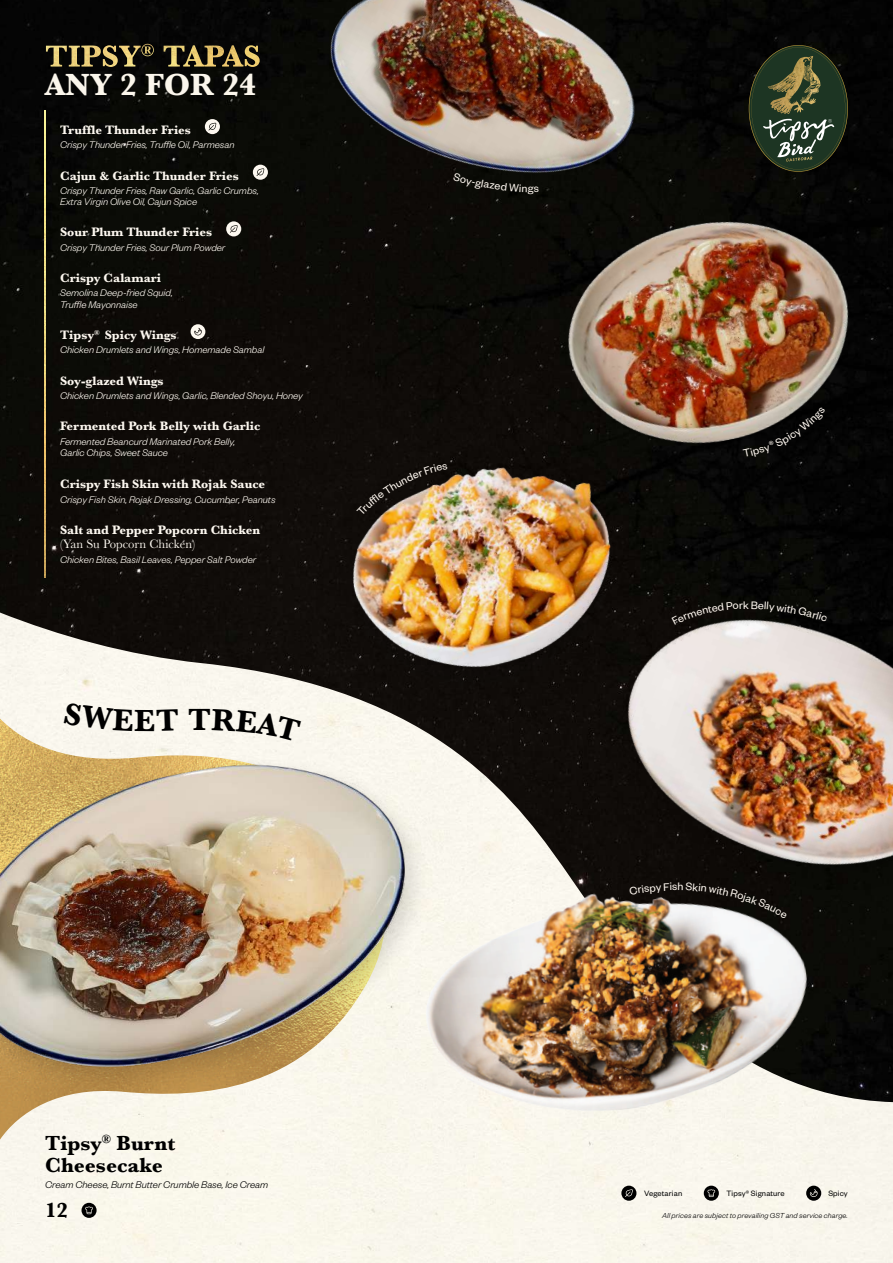
<style>
.page{position:relative;width:893px;height:1263px;background:#fff}
.page>*{position:absolute;margin:0;border:0;box-sizing:border-box;transform-origin:0 0}
.t1{font:700 31.8px "Baskerville";color:#fbf6ec}
.t2{font:700 31.8px "Baskerville";color:#000}
.t3{font:700 21.15px/22.4px "Baskerville";color:#000}
.t4{font:700 12.75px "Baskerville";color:#fdf8f0}
.t5{font:12.75px "Baskerville";color:#fdf8f0}
.t6{font:12px "Founders Grotesk";color:#fff8f0}
.t7{font:italic 300 10.65px/11.1px "Founders Grotesk";color:#fdf8f0}
.t8{font:italic 300 10.65px "Founders Grotesk";color:#000}
.t9{font:8.55px "Founders Grotesk";letter-spacing:.02em;color:#000}
.t10{font:italic 300 7.95px "Founders Grotesk";letter-spacing:.02em;color:#000}
</style>
<div class="page">
<img style="left:0;top:0;width:893px;height:1102px">
<img style="left:471px;top:85px;width:422px;height:482px">
<img style="left:103px;top:44px;width:157px;height:23px">
<img style="left:45px;top:110px;width:1px;height:468px">
<svg style="left:191px;top:324px;width:14px;height:15px"></svg>
<svg style="left:226px;top:221px;width:15px;height:15px"></svg>
<svg style="left:253px;top:165px;width:15px;height:15px"></svg>
<svg style="left:205px;top:119px;width:15px;height:15px"></svg>
<img style="left:254px;top:370px;width:454px;height:379px">
<img style="left:268px;top:0;width:426px;height:335px">
<img style="left:0;top:659px;width:452px;height:529px">
<svg style="left:82px;top:1203px;width:15px;height:15px"></svg>
<svg style="left:621px;top:1186px;width:15px;height:15px"></svg>
<svg style="left:806px;top:1186px;width:15px;height:15px"></svg>
<svg style="left:704px;top:1186px;width:15px;height:15px"></svg>
<img style="left:411px;top:866px;width:415px;height:274px">
<img style="left:580px;top:567px;width:313px;height:359px">
<svg style="left:749px;top:45px;width:99px;height:127px;background:#34402c"></svg>
<div style="left:64px;top:702px;width:69px;height:29px;background:#faf7ee"></div>
<svg style="left:157px;top:709px;width:22px;height:22px"></svg>
<div style="left:212px;top:708px;width:89px;height:34px;background:#f9f6ed"></div>
<img style="left:356px;top:464px;width:92px;height:52px">
<svg style="left:743px;top:407px;width:83px;height:50px;background:#2d2a26"></svg>
<div style="left:453px;top:173px;width:86px;height:22px;background:#0b0b07"></div>
<svg style="left:672px;top:602px;width:71px;height:23px;background:#1a1714"></svg>
<div style="left:751px;top:601px;width:76px;height:21px;background:#090906"></div>
<svg style="left:629px;top:883px;width:42px;height:11px"></svg>
<svg style="left:678px;top:883px;width:109px;height:35px"></svg>
<h1 class="t1" style="left:45px;top:63px;width:213px">ANY 2 FOR 24</h1>
<p class="t4" style="left:60px;top:121px;width:132px">Truffle Thunder Fries</p>
<p class="t7" style="left:60px;top:139px;width:176px">Crispy Thunder Fries, Truffle Oil, Parmesan</p>
<p class="t4" style="left:60px;top:166px;width:180px">Cajun &amp; Garlic Thunder Fries</p>
<p class="t7" style="left:60px;top:184px;width:200px">Crispy Thunder Fries, Raw Garlic, Garlic Crumbs,<br>Extra Virgin Olive Oil, Cajun Spice</p>
<p class="t4" style="left:60px;top:223px;width:154px">Sour Plum Thunder Fries</p>
<p class="t7" style="left:60px;top:241px;width:167px">Crispy Thunder Fries, Sour Plum Powder</p>
<p class="t4" style="left:60px;top:269px;width:103px">Crispy Calamari</p>
<p class="t7" style="left:60px;top:287px;width:114px">Semolina Deep-fried Squid,<br>Truffle Mayonnaise</p>
<p class="t4" style="left:60px;top:326px;width:118px">Tipsy<sup>®</sup> Spicy Wings</p>
<p class="t7" style="left:60px;top:344px;width:206px">Chicken Drumlets and Wings, Homemade Sambal</p>
<p class="t4" style="left:60px;top:371px;width:105px">Soy-glazed Wings</p>
<p class="t7" style="left:60px;top:389px;width:244px">Chicken Drumlets and Wings, Garlic, Blended Shoyu, Honey</p>
<p class="t4" style="left:60px;top:417px;width:202px">Fermented Pork Belly with Garlic</p>
<p class="t7" style="left:60px;top:435px;width:177px">Fermented Beancurd Marinated Pork Belly,<br>Garlic Chips, Sweet Sauce</p>
<p class="t4" style="left:60px;top:475px;width:207px">Crispy Fish Skin with Rojak Sauce</p>
<p class="t7" style="left:60px;top:493px;width:217px">Crispy Fish Skin, Rojak Dressing, Cucumber, Peanuts</p>
<p class="t4" style="left:60px;top:521px;width:201px">Salt and Pepper Popcorn Chicken</p>
<p class="t5" style="left:60px;top:536px;width:137px">(Yan Su Popcorn Chicken)</p>
<p class="t7" style="left:60px;top:553px;width:198px">Chicken Bites, Basil Leaves, Pepper Salt Powder</p>
<h1 class="t2" style="left:134px;top:699px;width:23px">E</h1>
<h1 class="t2" style="left:188px;top:697px;width:24px">T</h1>
<p class="t6" style="left:743px;top:597px;width:7px">k</p>
<p class="t6" style="left:672px;top:879px;width:7px">s</p>
<h2 class="t3" style="left:45px;top:1132px;width:132px">Tipsy<sup>®</sup> Burnt<br>Cheesecake</h2>
<p class="t8" style="left:45px;top:1178px;width:225px">Cream Cheese, Burnt Butter Crumble Base, Ice Cream</p>
<h2 class="t3" style="left:45px;top:1199px;width:24px">12</h2>
<p class="t10" style="left:662px;top:1210px;width:187px">All prices are subject to prevailing GST and service charge.</p>
<p class="t9" style="left:644px;top:1188px;width:40px">Vegetarian</p>
<p class="t9" style="left:726px;top:1188px;width:60px">Tipsy® Signature</p>
<p class="t9" style="left:828px;top:1188px;width:21px">Spicy</p>
</div>
